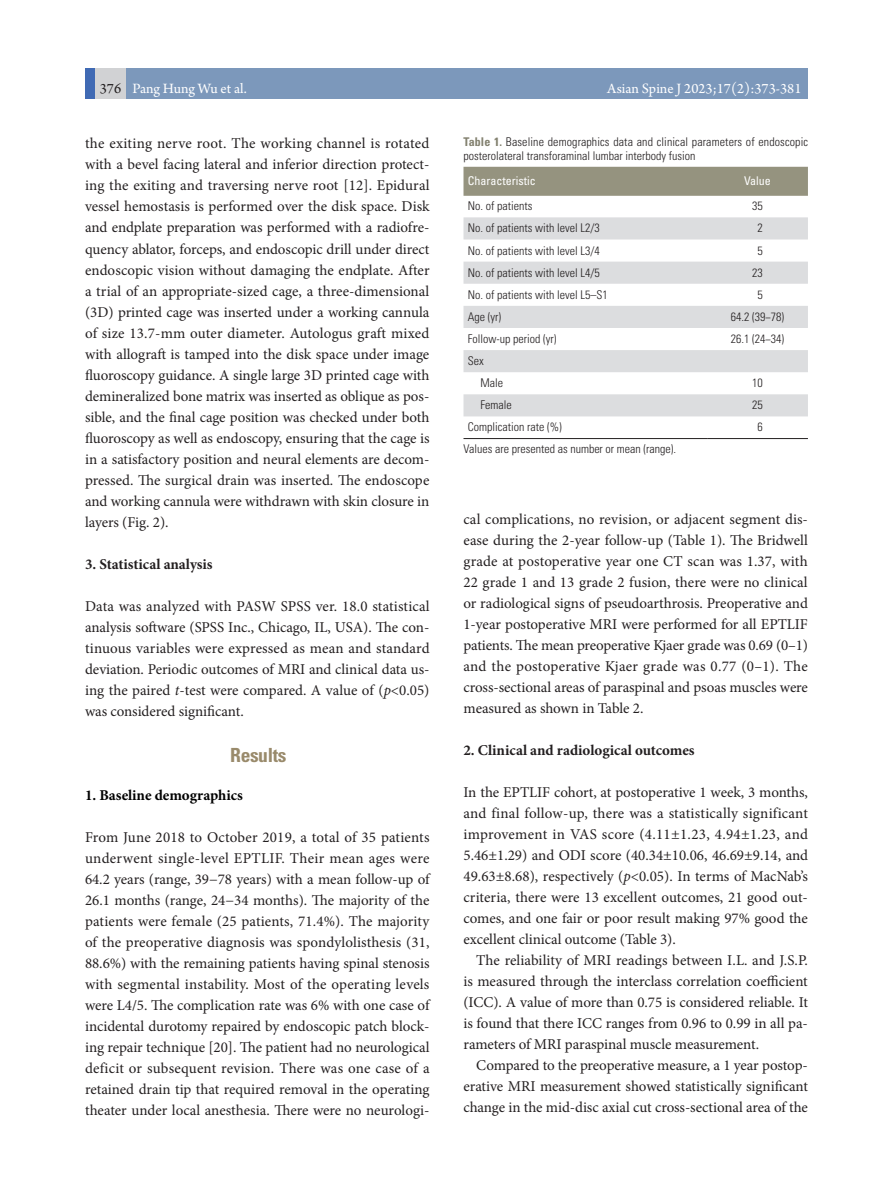
<style>
.page{position:relative;width:893px;height:1191px;background:#fff}
.page>*{position:absolute;margin:0;border:0;box-sizing:border-box;transform-origin:0 0}
.본문_대제목{font:700 condensed 19.5px "Univers LT Std";letter-spacing:-.02em;color:#998a6b}
.본문_내용_첫문단{font:15px/21px "Minion Pro";letter-spacing:-.005em;color:#231f20;text-align:justify}
.본문_내용{font:15px/21px "Minion Pro";letter-spacing:-.005em;color:#231f20;text-align:justify}
.본문_중제목{font:700 15px "Minion Pro";letter-spacing:-.005em;color:#231f20}
.t1{font:15px "Arno Pro";color:#fff}
.본문_중제목-2{font:700 15px "Minion Pro";letter-spacing:-.005em;color:#000}
.표_왼쪽행{font:300 condensed 12px "Univers LT Std";color:#231f20}
.표_그림설명{font:300 condensed 12px/14.4px "Univers LT Std";color:#231f20}
.표_본문{font:300 condensed 12px "Univers LT Std";color:#231f20}
.표_머리행{font:condensed 12px "Univers LT Std";color:#fff}
.s1{color:#231f20}
.s2{font-style:italic}
.s3{font-weight:700;color:#82806e}
</style>
<div class="page">
<div style="left:85px;top:68px;width:58px;height:31px;background:#d1d2d4"></div>
<div style="left:126px;top:68px;width:682px;height:31px;background:#7c98bb"></div>
<div style="left:85px;top:68px;width:10px;height:31px;background:#406ab4"></div>
<div style="left:463px;top:167px;width:345px;height:29px;background:#95937f"></div>
<svg style="left:463px;top:217px;width:345px;height:199px;fill:#dcdddf"></svg>
<hr style="left:463px;top:438px;width:244px;height:1px;background:#231f20">
<hr style="left:707px;top:438px;width:101px;height:1px;background:#231f20">
<p class="t1" style="left:100px;top:80px;width:148px"><span class="s1">376</span> Pang Hung Wu et al.</p>
<p class="t1" style="left:607px;top:80px;width:196px">Asian Spine J 2023;17(2):373-381</p>
<p class="본문_내용_첫문단" style="left:85px;top:133px;width:346px">the exiting nerve root. The working channel is rotated with a bevel facing lateral and inferior direction protect&shy;ing the exiting and traversing nerve root [12]. Epidural vessel hemostasis is performed over the disk space. Disk and endplate preparation was performed with a radiofre&shy;quency ablator, forceps, and endoscopic drill under direct endoscopic vision without damaging the endplate. After a trial of an appropriate-sized cage, a three-dimensional (3D) printed cage was inserted under a working cannula of size 13.7-mm outer diameter. Autologus graft mixed with allograft is tamped into the disk space under image fluoroscopy guidance. A single large 3D printed cage with demineralized bone matrix was inserted as oblique as pos&shy;sible, and the final cage position was checked under both fluoroscopy as well as endoscopy, ensuring that the cage is in a satisfactory position and neural elements are decom&shy;pressed. The surgical drain was inserted. The endoscope and working cannula were withdrawn with skin closure in layers (Fig. 2).</p>
<p class="본문_중제목" style="left:85px;top:553px;width:129px">3. Statistical analysis</p>
<p class="본문_내용_첫문단" style="left:85px;top:595px;width:346px">Data was analyzed with PASW SPSS ver. 18.0 statistical analysis software (SPSS Inc., Chicago, IL, USA). The con&shy;tinuous variables were expressed as mean and standard deviation. Periodic outcomes of MRI and clinical data us&shy;ing the paired <span class="s2">t</span>-test were compared. A value of (<span class="s2">p</span>&lt;0.05) was considered significant.</p>
<p class="본문_대제목" style="left:230px;top:742px;width:58px">Results</p>
<p class="본문_중제목-2" style="left:85px;top:784px;width:159px">1. Baseline demographics</p>
<p class="본문_내용_첫문단" style="left:85px;top:826px;width:346px">From June 2018 to October 2019, a total of 35 patients underwent single-level EPTLIF. Their mean ages were 64.2 years (range, 39−78 years) with a mean follow-up of 26.1 months (range, 24−34 months). The majority of the patients were female (25 patients, 71.4%). The majority of the preoperative diagnosis was spondylolisthesis (31, 88.6%) with the remaining patients having spinal stenosis with segmental instability. Most of the operating levels were L4/5. The complication rate was 6% with one case of incidental durotomy repaired by endoscopic patch block&shy;ing repair technique [20]. The patient had no neurological deficit or subsequent revision. There was one case of a retained drain tip that required removal in the operating theater under local anesthesia. There were no neurologi-</p>
<p class="표_그림설명" style="left:463px;top:135px;width:346px"><span class="s3">Table 1.</span> Baseline demographics data and clinical parameters of endoscopic posterolateral transforaminal lumbar interbody fusion</p>
<p class="표_머리행" style="left:468px;top:173px;width:69px">Characteristic</p>
<p class="표_머리행" style="left:744px;top:173px;width:28px">Value</p>
<p class="표_왼쪽행" style="left:468px;top:199px;width:66px">No. of patients</p>
<p class="표_본문" style="left:752px;top:199px;width:12px">35</p>
<p class="표_왼쪽행" style="left:468px;top:221px;width:133px">No. of patients with level L2/3</p>
<p class="표_본문" style="left:757px;top:221px;width:7px">2</p>
<p class="표_왼쪽행" style="left:468px;top:243px;width:133px">No. of patients with level L3/4</p>
<p class="표_본문" style="left:757px;top:243px;width:7px">5</p>
<p class="표_왼쪽행" style="left:468px;top:265px;width:133px">No. of patients with level L4/5</p>
<p class="표_본문" style="left:752px;top:265px;width:12px">23</p>
<p class="표_왼쪽행" style="left:468px;top:287px;width:141px">No. of patients with level L5–S1</p>
<p class="표_본문" style="left:757px;top:287px;width:7px">5</p>
<p class="표_왼쪽행" style="left:468px;top:309px;width:35px">Age (yr)</p>
<p class="표_본문" style="left:731px;top:309px;width:55px">64.2 (39−78)</p>
<p class="표_왼쪽행" style="left:468px;top:331px;width:90px">Follow-up period (yr)</p>
<p class="표_본문" style="left:731px;top:331px;width:55px">26.1 (24−34)</p>
<p class="표_왼쪽행" style="left:468px;top:354px;width:17px">Sex</p>
<p class="표_왼쪽행" style="left:480px;top:376px;width:24px">Male</p>
<p class="표_본문" style="left:752px;top:376px;width:12px">10</p>
<p class="표_왼쪽행" style="left:480px;top:398px;width:33px">Female</p>
<p class="표_본문" style="left:752px;top:398px;width:12px">25</p>
<p class="표_왼쪽행" style="left:468px;top:420px;width:95px">Complication rate (%)</p>
<p class="표_본문" style="left:757px;top:420px;width:7px">6</p>
<p class="표_그림설명" style="left:463px;top:441px;width:214px">Values are presented as number or mean (range).</p>
<p class="본문_내용_첫문단" style="left:463px;top:509px;width:346px">cal complications, no revision, or adjacent segment dis&shy;ease during the 2-year follow-up (Table 1). The Bridwell grade at postoperative year one CT scan was 1.37, with 22 grade 1 and 13 grade 2 fusion, there were no clinical or radiological signs of pseudoarthrosis. Preoperative and 1-year postoperative MRI were performed for all EPTLIF patients. The mean preoperative Kjaer grade was 0.69 (0–1) and the postoperative Kjaer grade was 0.77 (0–1). The cross-sectional areas of paraspinal and psoas muscles were measured as shown in Table 2.</p>
<p class="본문_중제목" style="left:463px;top:740px;width:233px">2. Clinical and radiological outcomes</p>
<p class="본문_내용_첫문단" style="left:463px;top:782px;width:346px">In the EPTLIF cohort, at postoperative 1 week, 3 months, and final follow-up, there was a statistically significant improvement in VAS score (4.11±1.23, 4.94±1.23, and 5.46±1.29) and ODI score (40.34±10.06, 46.69±9.14, and 49.63±8.68), respectively (<span class="s2">p</span>&lt;0.05). In terms of MacNab’s criteria, there were 13 excellent outcomes, 21 good out&shy;comes, and one fair or poor result making 97% good the excellent clinical outcome (Table 3).</p>
<p class="본문_내용" style="left:463px;top:950px;width:346px;text-indent:13px">The reliability of MRI readings between I.L. and J.S.P. is measured through the interclass correlation coefficient (ICC). A value of more than 0.75 is considered reliable. It is found that there ICC ranges from 0.96 to 0.99 in all pa&shy;rameters of MRI paraspinal muscle measurement.</p>
<p class="본문_내용" style="left:463px;top:1055px;width:346px;text-indent:13px">Compared to the preoperative measure, a 1 year postop&shy;erative MRI measurement showed statistically significant change in the mid-disc axial cut cross-sectional area of the</p>
</div>
